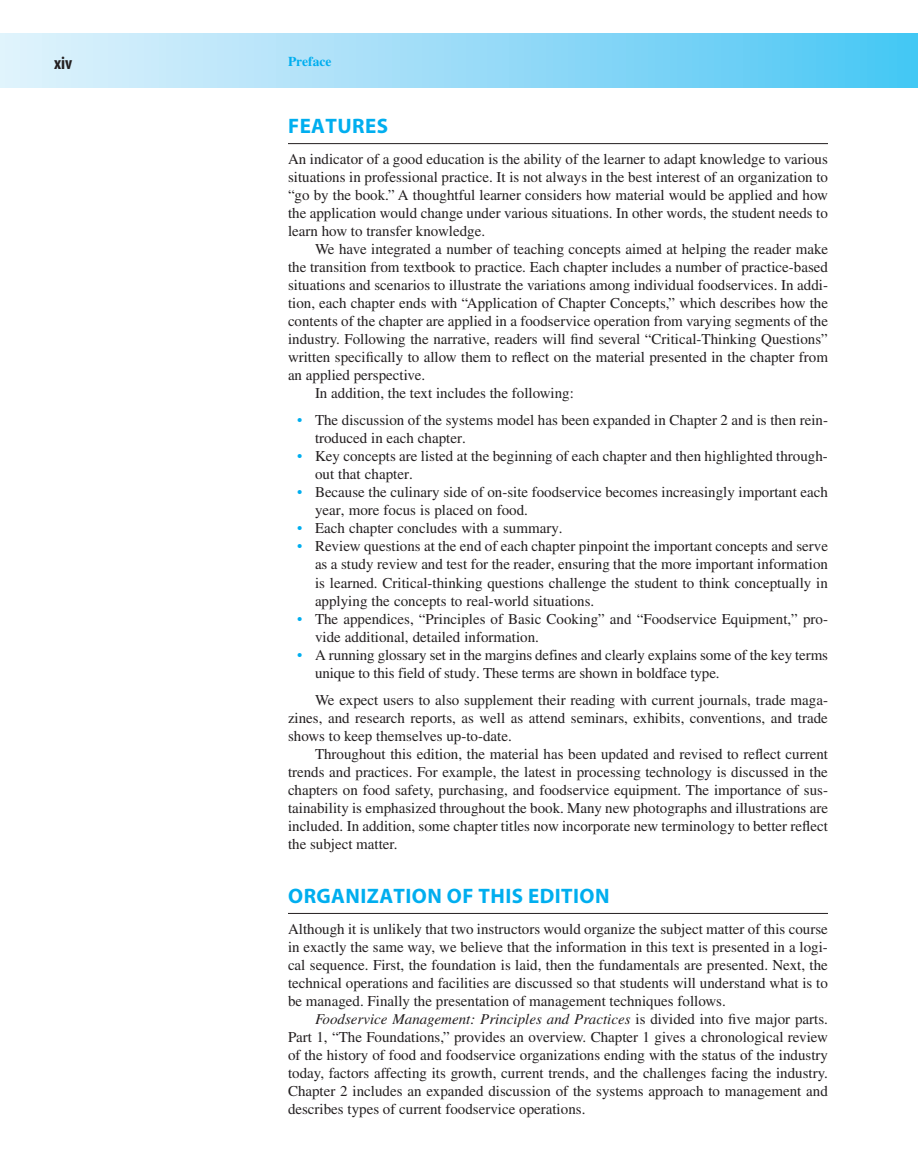
<style>
.page{position:relative;width:918px;height:1175px;background:#fff}
.page>*{position:absolute;margin:0;border:0;box-sizing:border-box;transform-origin:0 0}
.t1{font:700 21px "Myriad Pro";letter-spacing:.02em;color:#00aeef}
.t2{font:700 condensed 18px "Myriad Pro";color:#231f20}
.t3{font:15px/18px "Times LT Std";color:#231f20}
.t4{font:italic 15px "Times LT Std";color:#231f20}
.t5{font:700 13.5px "Times LT Std";color:#00aeef}
.s1{color:#00aeef}
.s2{font-style:normal}
</style>
<div class="page">
<div style="left:0;top:33px;width:918px;height:54px;background:linear-gradient(to right,#e5f2fc,#4bc6f4)"></div>
<hr style="left:917px;top:33px;width:1px;height:54px;background:#42c8f4">
<hr style="left:288px;top:143px;width:540px;height:1px;background:#231f20">
<hr style="left:288px;top:913px;width:540px;height:1px;background:#231f20">
<p class="t2" style="left:54px;top:51px;width:20px">xiv</p>
<p class="t5" style="left:288px;top:54px;width:45px">Preface</p>
<p class="t1" style="left:288px;top:112px;width:14px">FEATURES</p>
<p class="t3" style="left:288px;top:150px;width:541px">An indicator of a good education is the ability of the learner to adapt knowledge to various</p>
<p class="t3" style="left:288px;top:168px;width:542px">situations in professional practice. It is not always in the best interest of an organization to</p>
<p class="t3" style="left:288px;top:186px;width:542px">“go by the book.” A thoughtful learner considers how material would be applied and how</p>
<p class="t3" style="left:288px;top:204px;width:541px">the application would change under various situations. In other words, the student needs to</p>
<p class="t3" style="left:288px;top:222px;width:199px">learn how to transfer knowledge.</p>
<p class="t3" style="left:315px;top:240px;width:515px">We have integrated a number of teaching concepts aimed at helping the reader make</p>
<p class="t3" style="left:288px;top:258px;width:542px">the transition from textbook to practice. Each chapter includes a number of practice-based</p>
<p class="t3" style="left:288px;top:276px;width:542px">situations and scenarios to illustrate the variations among individual foodservices. In addi-</p>
<p class="t3" style="left:288px;top:294px;width:542px">tion, each chapter ends with “Application of Chapter Concepts,” which describes how the</p>
<p class="t3" style="left:288px;top:312px;width:542px">contents of the chapter are applied in a foodservice operation from varying segments of the</p>
<p class="t3" style="left:288px;top:330px;width:541px">industry. Following the narrative, readers will find several “Critical-Thinking Questions”</p>
<p class="t3" style="left:288px;top:348px;width:542px">written specifically to allow them to reflect on the material presented in the chapter from</p>
<p class="t3" style="left:288px;top:366px;width:139px">an applied perspective.</p>
<p class="t3" style="left:315px;top:384px;width:260px">In addition, the text includes the following:</p>
<p class="t3" style="left:315px;top:411px;width:515px;text-indent:-18px"><span class="s1">•</span> The discussion of the systems model has been expanded in Chapter 2 and is then rein&shy;troduced in each chapter.</p>
<p class="t3" style="left:315px;top:447px;width:514px;text-indent:-18px"><span class="s1">•</span> Key concepts are listed at the beginning of each chapter and then highlighted through&shy;out that chapter.</p>
<p class="t3" style="left:315px;top:483px;width:515px;text-indent:-18px"><span class="s1">•</span> Because the culinary side of on-site foodservice becomes increasingly important each year, more focus is placed on food.</p>
<p class="t3" style="left:297px;top:519px;width:267px"><span class="s1">•</span> Each chapter concludes with a summary.</p>
<p class="t3" style="left:315px;top:537px;width:515px;text-align:justify;text-indent:-18px"><span class="s1">•</span> Review questions at the end of each chapter pinpoint the important concepts and serve as a study review and test for the reader, ensuring that the more important information is learned. Critical-thinking questions challenge the student to think conceptually in applying the concepts to real-world situations.</p>
<p class="t3" style="left:315px;top:609px;width:515px;text-indent:-18px"><span class="s1">•</span> The appendices, “Principles of Basic Cooking” and “Foodservice Equipment,” pro&shy;vide additional, detailed information.</p>
<p class="t3" style="left:315px;top:645px;width:515px;text-indent:-18px"><span class="s1">•</span> A running glossary set in the margins defines and clearly explains some of the key terms unique to this field of study. These terms are shown in boldface type.</p>
<p class="t3" style="left:315px;top:690px;width:515px">We expect users to also supplement their reading with current journals, trade maga-</p>
<p class="t3" style="left:288px;top:708px;width:541px">zines, and research reports, as well as attend seminars, exhibits, conventions, and trade</p>
<p class="t3" style="left:288px;top:726px;width:225px">shows to keep themselves up-to-date.</p>
<p class="t3" style="left:315px;top:744px;width:515px">Throughout this edition, the material has been updated and revised to reflect current</p>
<p class="t3" style="left:288px;top:762px;width:541px">trends and practices. For example, the latest in processing technology is discussed in the</p>
<p class="t3" style="left:288px;top:780px;width:542px">chapters on food safety, purchasing, and foodservice equipment. The importance of sus-</p>
<p class="t3" style="left:288px;top:798px;width:542px">tainability is emphasized throughout the book. Many new photographs and illustrations are</p>
<p class="t3" style="left:288px;top:816px;width:542px">included. In addition, some chapter titles now incorporate new terminology to better reflect</p>
<p class="t3" style="left:288px;top:834px;width:111px">the subject matter.</p>
<p class="t1" style="left:288px;top:881px;width:105px">ORGANIZATION</p>
<p class="t1" style="left:447px;top:881px;width:44px">OF THIS</p>
<p class="t1" style="left:528px;top:881px;width:24px">EDITION</p>
<p class="t3" style="left:288px;top:920px;width:541px">Although it is unlikely that two instructors would organize the subject matter of this course</p>
<p class="t3" style="left:288px;top:938px;width:541px">in exactly the same way, we believe that the information in this text is presented in a logi-</p>
<p class="t3" style="left:288px;top:956px;width:541px">cal sequence. First, the foundation is laid, then the fundamentals are presented. Next, the</p>
<p class="t3" style="left:288px;top:974px;width:541px">technical operations and facilities are discussed so that students will understand what is to</p>
<p class="t3" style="left:288px;top:992px;width:439px">be managed. Finally the presentation of management techniques follows.</p>
<p class="t4" style="left:315px;top:1011px;width:515px">Foodservice Management: Principles and Practices <span class="s2">is divided into five major parts.</span></p>
<p class="t3" style="left:288px;top:1028px;width:542px">Part 1, “The Foundations,” provides an overview. Chapter 1 gives a chronological review</p>
<p class="t3" style="left:288px;top:1046px;width:542px">of the history of food and foodservice organizations ending with the status of the industry</p>
<p class="t3" style="left:288px;top:1064px;width:542px">today, factors affecting its growth, current trends, and the challenges facing the industry.</p>
<p class="t3" style="left:288px;top:1082px;width:541px">Chapter 2 includes an expanded discussion of the systems approach to management and</p>
<p class="t3" style="left:288px;top:1100px;width:299px">describes types of current foodservice operations.</p>
</div>
